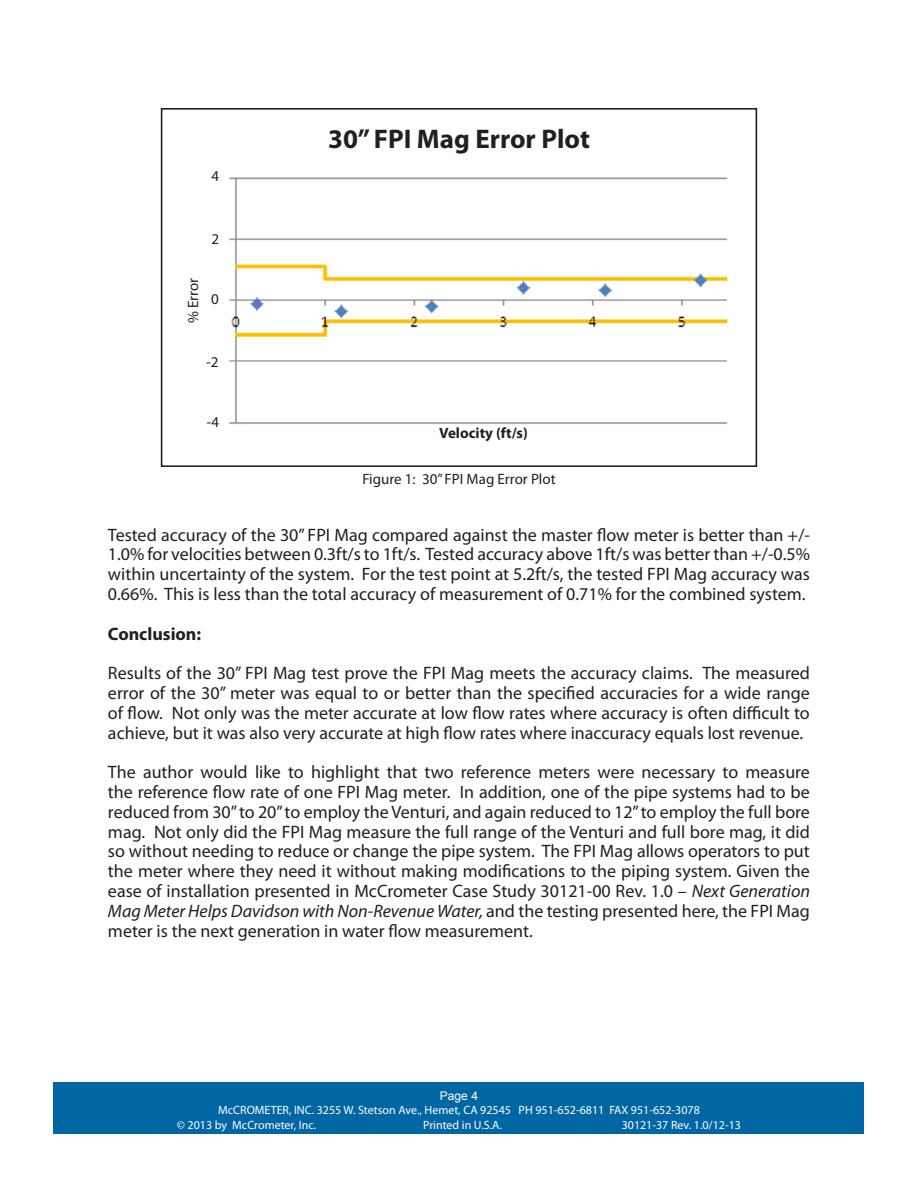
<style>
.page{position:relative;width:918px;height:1188px;background:#fff}
.page>*{position:absolute;margin:0;border:0;box-sizing:border-box;transform-origin:0 0}
.t1{font:700 27px "Myriad Pro";color:#231f20}
.t2{font:18px/19.8px "Myriad Pro";color:#231f20;text-align:justify}
.t3{font:700 18px "Myriad Pro";color:#231f20}
.t4{font:15px "Myriad Pro";color:#231f20}
.t5{font:700 15px "Myriad Pro";color:#231f20}
.t6{font:12px/14.4px "Myriad Pro";color:#fff}
.t7{font:12px "Arial";color:#fff}
.s1{font-style:italic}
</style>
<div class="page">
<div style="left:54px;top:1082px;width:810px;height:52px;background:#0066a4"></div>
<img style="left:206px;top:177px;width:522px;height:256px">
<div style="left:161px;top:108px;width:596px;height:359px;border:2px solid #231f20"></div>
<div style="left:435px;top:427px;width:97px;height:17px;background:#fff"></div>
<div style="left:211px;top:293px;width:15px;height:14px;background:#fff"></div>
<div style="left:206px;top:355px;width:15px;height:14px;background:#fff"></div>
<div style="left:207px;top:416px;width:15px;height:13px;background:#fff"></div>
<div style="left:211px;top:233px;width:15px;height:14px;background:#fff"></div>
<div style="left:211px;top:170px;width:15px;height:14px;background:#fff"></div>
<p class="t4" style="left:211px;top:167px;width:9px">4</p>
<p class="t4" style="left:211px;top:230px;width:9px">2</p>
<p class="t4" style="left:184px;top:323px;width:47px;rotate:-90deg">% Error</p>
<p class="t4" style="left:211px;top:290px;width:9px">0</p>
<p class="t4" style="left:206px;top:352px;width:14px">-2</p>
<p class="t4" style="left:207px;top:413px;width:14px">-4</p>
<p class="t1" style="left:328px;top:121px;width:263px">30” FPI Mag Error Plot</p>
<p class="t5" style="left:439px;top:424px;width:90px">Velocity (ft/s)</p>
<p class="t4" style="left:362px;top:470px;width:195px">Figure 1: 30” FPI Mag Error Plot</p>
<p class="t2" style="left:108px;top:524px;width:704px">Tested accuracy of the 30” FPI Mag compared against the master flow meter is better than +/- 1.0% for velocities between 0.3ft/s to 1ft/s. Tested accuracy above 1ft/s was better than +/-0.5% within uncertainty of the system. For the test point at 5.2ft/s, the tested FPI Mag accuracy was 0.66%. This is less than the total accuracy of measurement of 0.71% for the combined system.</p>
<p class="t3" style="left:108px;top:622px;width:95px">Conclusion:</p>
<p class="t2" style="left:108px;top:663px;width:704px">Results of the 30” FPI Mag test prove the FPI Mag meets the accuracy claims. The measured error of the 30” meter was equal to or better than the specified accuracies for a wide range of flow. Not only was the meter accurate at low flow rates where accuracy is often difficult to achieve, but it was also very accurate at high flow rates where inaccuracy equals lost revenue.</p>
<p class="t2" style="left:108px;top:762px;width:704px">The author would like to highlight that two reference meters were necessary to measure the reference flow rate of one FPI Mag meter. In addition, one of the pipe systems had to be reduced from 30” to 20” to employ the Venturi, and again reduced to 12” to employ the full bore mag. Not only did the FPI Mag measure the full range of the Venturi and full bore mag, it did so without needing to reduce or change the pipe system. The FPI Mag allows operators to put the meter where they need it without making modifications to the piping system. Given the ease of installation presented in McCrometer Case Study 30121-00 Rev. 1.0 – <span class="s1">Next Generation Mag Meter Helps Davidson with Non-Revenue Water,</span> and the testing presented here, the FPI Mag meter is the next generation in water flow measurement.</p>
<p class="t7" style="left:440px;top:1088px;width:40px">Page 4</p>
<p class="t6" style="left:177px;top:1103px;width:524px;text-indent:41px">McCROMETER, INC. 3255 W. Stetson Ave., Hemet, CA 92545 PH 951-652-6811 FAX 951-652-3078 © 2013 by McCrometer, Inc.</p>
<p class="t6" style="left:423px;top:1117px;width:80px">Printed in U.S.A.</p>
<p class="t6" style="left:622px;top:1117px;width:121px">30121-37 Rev. 1.0/12-13</p>
</div>
